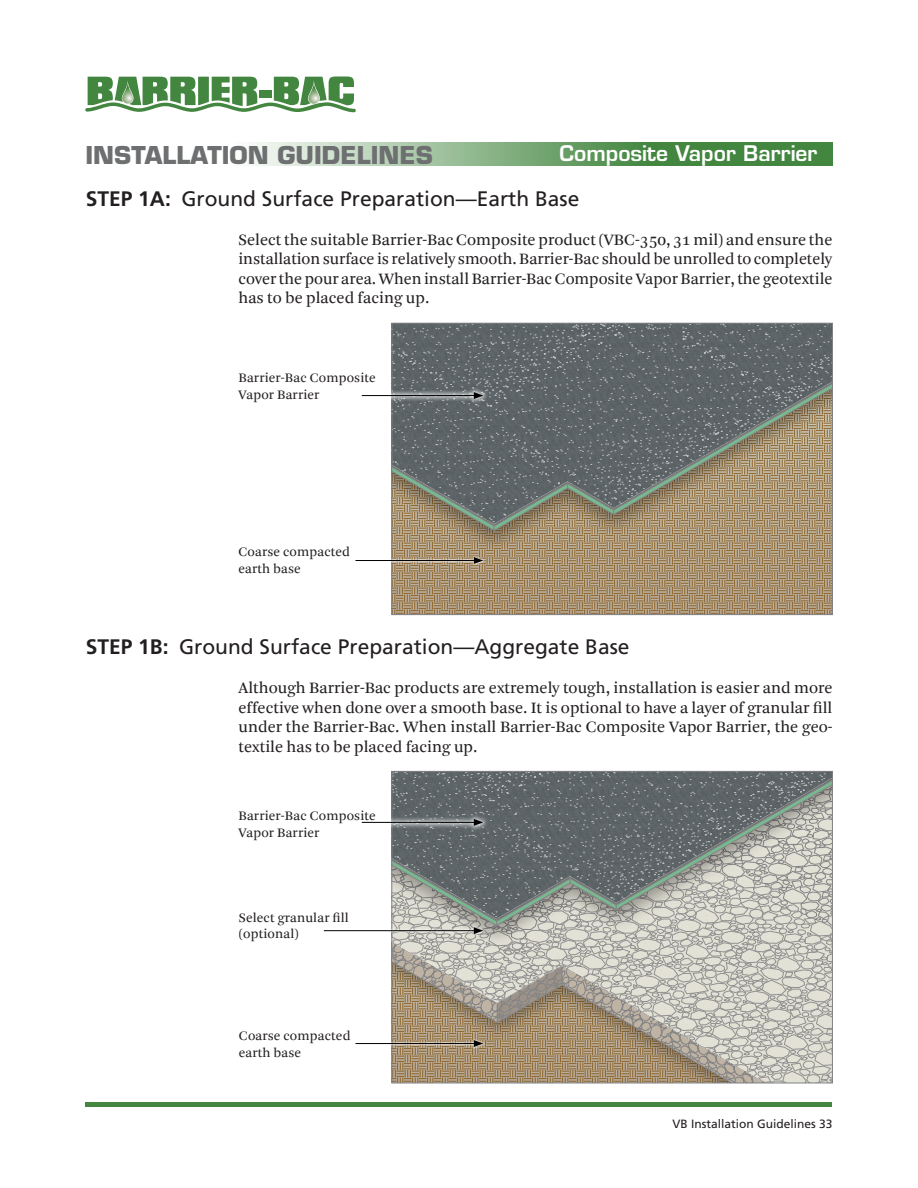
<style>
.page{position:relative;width:918px;height:1188px;background:#fff}
.page>*{position:absolute;margin:0;border:0;box-sizing:border-box;transform-origin:0 0}
.t1{font:700 24px "Eurostile LT Std";color:#6d6f71}
.Subhead__Frutiger_14{font:21px "Frutiger LT Std";color:#231f20}
.t2{font:600 21px "Eurostile LT Std";color:#fff}
.body__Arnhem_11_13{font:16.5px/19.5px "Arnhem Blond";color:#231f20;text-align:justify}
.caption__Arnhem__9_1{font:13.5px/16.5px "Arnhem Blond";letter-spacing:.01em;color:#231f20}
.Page_Numbering{font:12px "Frutiger LT Std";color:#231f20}
.s1{font-weight:700}
</style>
<div class="page">
<svg style="left:394px;top:561px;width:437px;height:52px;background:#a78f6d"></svg>
<img style="left:394px;top:531px;width:437px;height:24px">
<div style="left:353px;top:555px;width:133px;height:11px;background:#fff;opacity:.9"></div>
<hr style="left:356px;top:560px;width:120px;height:1px;background:#000">
<svg style="left:474px;top:557px;width:9px;height:7px"></svg>
<hr style="left:356px;top:1043px;width:120px;height:1px;background:#000">
<hr style="left:362px;top:395px;width:114px;height:1px;background:#000">
<svg style="left:392px;top:323px;width:440px;height:208px;background:#73756f"></svg>
<hr style="left:362px;top:822px;width:114px;height:1px;background:#000">
<hr style="left:324px;top:930px;width:152px;height:1px;background:#000">
<svg style="left:392px;top:771px;width:441px;height:313px;background:#9c9a92"></svg>
<svg style="left:86px;top:76px;width:270px;height:36px"></svg>
<svg style="left:252px;top:142px;width:580px;height:24px;background:#7fad7d"></svg>
<div style="left:86px;top:1102px;width:746px;height:5px;background:#42863f"></div>
<p class="t1" style="left:86px;top:140px;width:349px">INSTALLATION GUIDELINES</p>
<p class="t2" style="left:560px;top:140px;width:259px">Composite Vapor Barrier</p>
<p class="Subhead__Frutiger_14" style="left:86px;top:186px;width:495px"><span class="s1">STEP 1A:</span> Ground Surface Preparation—Earth Base</p>
<p class="body__Arnhem_11_13" style="left:238px;top:230px;width:595px">Select the suitable Barrier-Bac Composite product (VBC-350, 31 mil) and ensure the installation surface is relatively smooth. Barrier-Bac should be unrolled to completely cover the pour area. When install Barrier-Bac Composite Vapor Barrier, the geotextile has to be placed facing up.</p>
<p class="caption__Arnhem__9_1" style="left:238px;top:370px;width:139px">Barrier-Bac Composite<br>Vapor Barrier</p>
<p class="caption__Arnhem__9_1" style="left:238px;top:544px;width:113px">Coarse compacted earth base</p>
<p class="Subhead__Frutiger_14" style="left:86px;top:634px;width:545px"><span class="s1">STEP 1B:</span> Ground Surface Preparation—Aggregate Base</p>
<p class="body__Arnhem_11_13" style="left:238px;top:678px;width:596px">Although Barrier-Bac products are extremely tough, installation is easier and more effective when done over a smooth base. It is optional to have a layer of granular fill under the Barrier-Bac. When install Barrier-Bac Composite Vapor Barrier, the geo&shy;textile has to be placed facing up.</p>
<p class="caption__Arnhem__9_1" style="left:238px;top:808px;width:139px">Barrier-Bac Composite<br>Vapor Barrier</p>
<p class="caption__Arnhem__9_1" style="left:239px;top:910px;width:111px">Select granular fill (optional)</p>
<p class="caption__Arnhem__9_1" style="left:239px;top:1028px;width:113px">Coarse compacted earth base</p>
<p class="Page_Numbering" style="left:672px;top:1117px;width:162px">VB Installation Guidelines 33</p>
</div>
